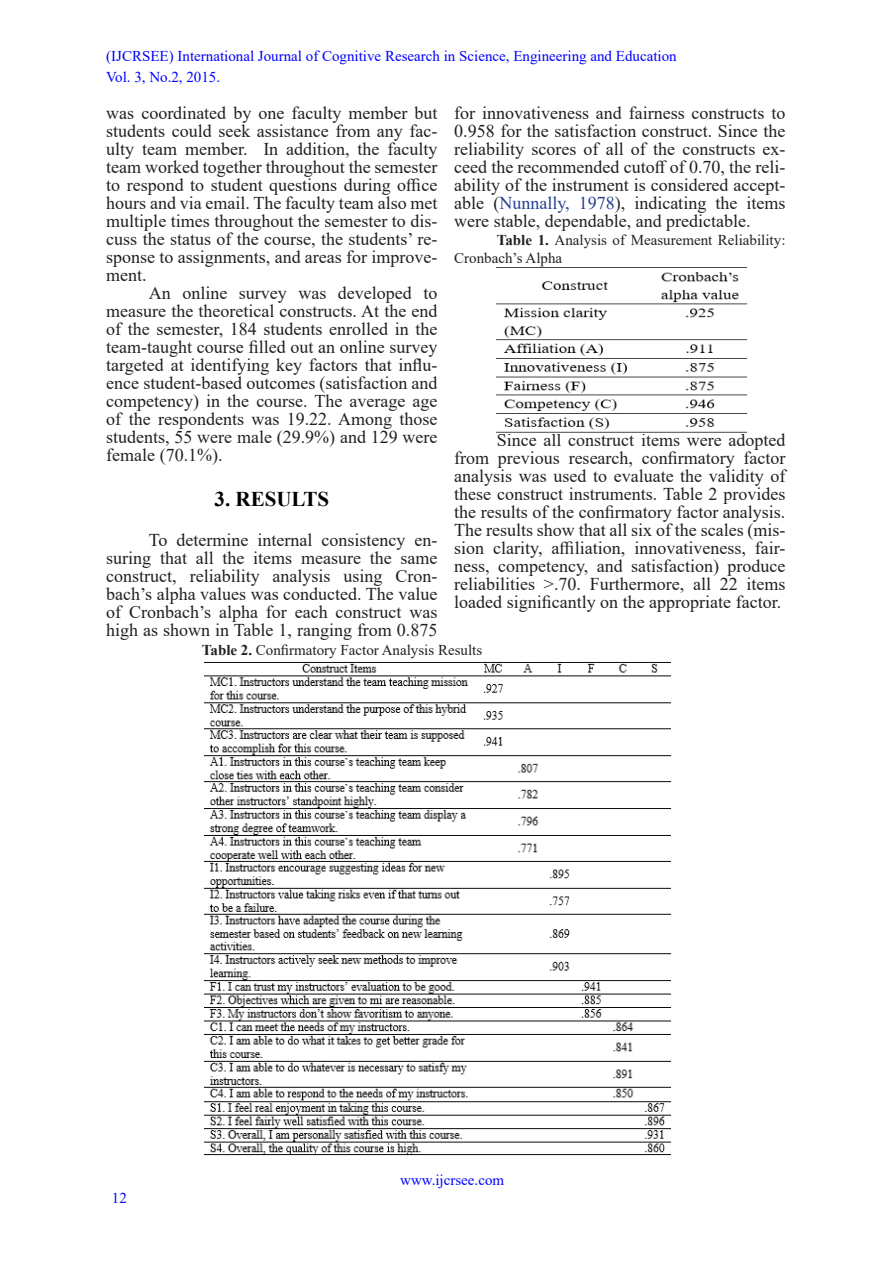
<style>
.page{position:relative;width:893px;height:1263px;background:#fff}
.page>*{position:absolute;margin:0;border:0;box-sizing:border-box;transform-origin:0 0}
.Subheading{font:700 21px "Times New Roman";color:#000}
.TEXT_NOVI{font:18px/18px "Times New Roman";color:#231f20;text-align:justify}
.t1{font:15px/21.6px "Times New Roman";color:#00f}
.TEXT_NOVI-2{font:15px/18px "Times New Roman";color:#231f20}
.s1{color:#253f8e}
.s2{font-weight:700}
</style>
<div class="page">
<img style="left:496px;top:272px;width:251px;height:161px">
<img style="left:204px;top:662px;width:467px;height:494px">
<p class="t1" style="left:106px;top:44px;width:572px">(IJCRSEE) International Journal of Cognitive Research in Science, Engineering and Education<br>Vol. 3, No.2, 2015.</p>
<p class="TEXT_NOVI" style="left:454px;top:103px;width:333px">for innovativeness and fairness constructs to 0.958 for the satisfaction construct. Since the reliability scores of all of the constructs ex&shy;ceed the recommended cutoff of 0.70, the reli&shy;ability of the instrument is considered accept&shy;able (<span class="s1">Nunnally, 1978</span>), indicating the items were stable, dependable, and predictable.</p>
<p class="TEXT_NOVI-2" style="left:454px;top:230px;width:333px;text-indent:43px"><span class="s2">Table 1.</span> Analysis of Measurement Reliability:<br>Cronbach’s Alpha</p>
<p class="TEXT_NOVI" style="left:106px;top:103px;width:333px">was coordinated by one faculty member but students could seek assistance from any fac&shy;ulty team member. In addition, the faculty team worked together throughout the semester to respond to student questions during office hours and via email. The faculty team also met multiple times throughout the semester to dis&shy;cuss the status of the course, the students’ re&shy;sponse to assignments, and areas for improve&shy;ment.</p>
<p class="TEXT_NOVI" style="left:106px;top:283px;width:333px;text-indent:43px">An online survey was developed to measure the theoretical constructs. At the end of the semester, 184 students enrolled in the team-taught course filled out an online survey targeted at identifying key factors that influ&shy;ence student-based outcomes (satisfaction and competency) in the course. The average age of the respondents was 19.22. Among those students, 55 were male (29.9%) and 129 were female (70.1%).</p>
<p class="Subheading" style="left:214px;top:484px;width:116px">3. RESULTS</p>
<p class="TEXT_NOVI" style="left:106px;top:530px;width:333px;text-indent:43px">To determine internal consistency en&shy;suring that all the items measure the same construct, reliability analysis using Cron&shy;bach’s alpha values was conducted. The value of Cronbach’s alpha for each construct was high as shown in Table 1, ranging from 0.875</p>
<p class="TEXT_NOVI" style="left:454px;top:431px;width:333px;text-indent:43px">Since all construct items were adopted from previous research, confirmatory factor analysis was used to evaluate the validity of these construct instruments. Table 2 provides the results of the confirmatory factor analysis.<br>The results show that all six of the scales (mis&shy;sion clarity, affiliation, innovativeness, fair&shy;ness, competency, and satisfaction) produce reliabilities &gt;.70. Furthermore, all 22 items loaded significantly on the appropriate factor.</p>
<p class="TEXT_NOVI-2" style="left:202px;top:640px;width:282px"><span class="s2">Table 2.</span> Confirmatory Factor Analysis Results</p>
<p class="t1" style="left:112px;top:1187px;width:16px">12</p>
<p class="t1" style="left:400px;top:1169px;width:106px">www.ijcrsee.com</p>
</div>
